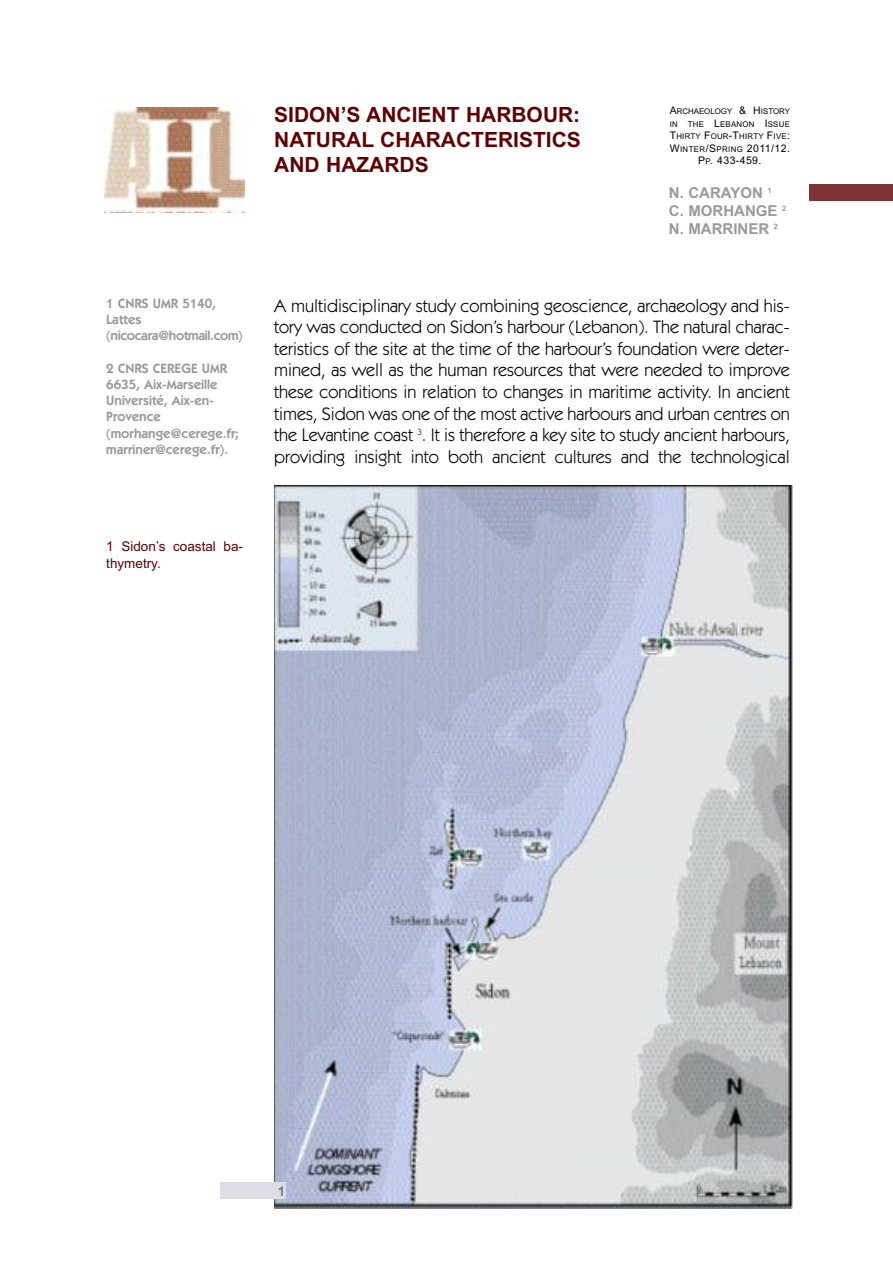
<style>
.page{position:relative;width:893px;height:1263px;background:#fff}
.page>*{position:absolute;margin:0;border:0;box-sizing:border-box;transform-origin:0 0}
.t1{font:700 21px/25.2px "Arial";color:#5f0000;text-align:justify}
.t2{font:18px/21.6px "Itc Kabel";color:#000;text-align:justify}
.t3{font:700 15px/18px "Arial";color:#999}
.t4{font:600 13.5px/16.2px "Itc Kabel";color:#999}
.t5{font:600 13.5px/16.2px "Itc Kabel";letter-spacing:-.02em;color:#999}
.t6{font:13.5px/16.2px "Arial";color:#5f0000}
.t7{font:700 13.5px "Arial";color:#777796}
.t8{font:10.5px/12.6px "Arial";letter-spacing:.04em;color:#000;text-align:center}
.t9{font:7.8px/12.6px "Arial";letter-spacing:.03em;color:#000;text-align:right}
.t10{font:7.8px/12.6px "Arial";color:#000}
.s1{font-size:10.5px}
.s2{font-size:7.8px}
</style>
<div class="page">
<img style="left:274px;top:485px;width:519px;height:723px">
<img style="left:105px;top:107px;width:139px;height:105px">
<div style="left:220px;top:1182px;width:65px;height:17px;background:#dddde5"></div>
<div style="left:810px;top:185px;width:83px;height:16px;background:#7f3333"></div>
<p class="t5" style="left:106px;top:296px;width:138px">1 CNRS UMR 5140,<br>Lattes (nicocara@hotmail.com)</p>
<p class="t4" style="left:106px;top:361px;width:135px">2 CNRS CEREGE UMR<br>6635, Aix-Marseille<br>Université, Aix-en-<br>Provence (morhange@cerege.fr; marriner@cerege.fr).</p>
<p class="t6" style="left:106px;top:539px;width:138px">1 Sidon’s coastal ba&shy;thymetry.</p>
<p class="t1" style="left:274px;top:102px;width:308px">SIDON’S ANCIENT HARBOUR:<br>NATURAL CHARACTERISTICS AND HAZARDS</p>
<p class="t10" style="left:670px;top:105px;width:122px"><span class="s1">A</span>RCHAEOLOGY <span class="s1">&amp; H</span>ISTORY<br>IN</p>
<p class="t9" style="left:670px;top:118px;width:122px">THE <span class="s1">L</span>EBANON <span class="s1">I</span>SSUE<br><span class="s1">T</span>HIRTY <span class="s1">F</span>OUR<span class="s1">-T</span>HIRTY <span class="s1">F</span>IVE<span class="s1">:</span></p>
<p class="t8" style="left:670px;top:142px;width:122px">W<span class="s2">INTER</span>/S<span class="s2">PRING</span> 2011/12.<br>P<span class="s2">P</span>. 433-459.</p>
<p class="t3" style="left:669px;top:184px;width:119px">N. CARAYON <sup>1<br></sup>C. MORHANGE <sup>2<br></sup>N. MARRINER <sup>2</sup></p>
<p class="t2" style="left:274px;top:296px;width:517px">A multidisciplinary study combining geoscience, archaeology and his&shy;tory was conducted on Sidon’s harbour (Lebanon). The natural charac&shy;teristics of the site at the time of the harbour’s foundation were deter&shy;mined, as well as the human resources that were needed to improve these conditions in relation to changes in maritime activity. In ancient times, Sidon was one of the most active harbours and urban centres on the Levantine coast <sup>3</sup>. It is therefore a key site to study ancient harbours, providing insight into both ancient cultures and the technological</p>
<p class="t7" style="left:278px;top:1184px;width:9px">1</p>
</div>
